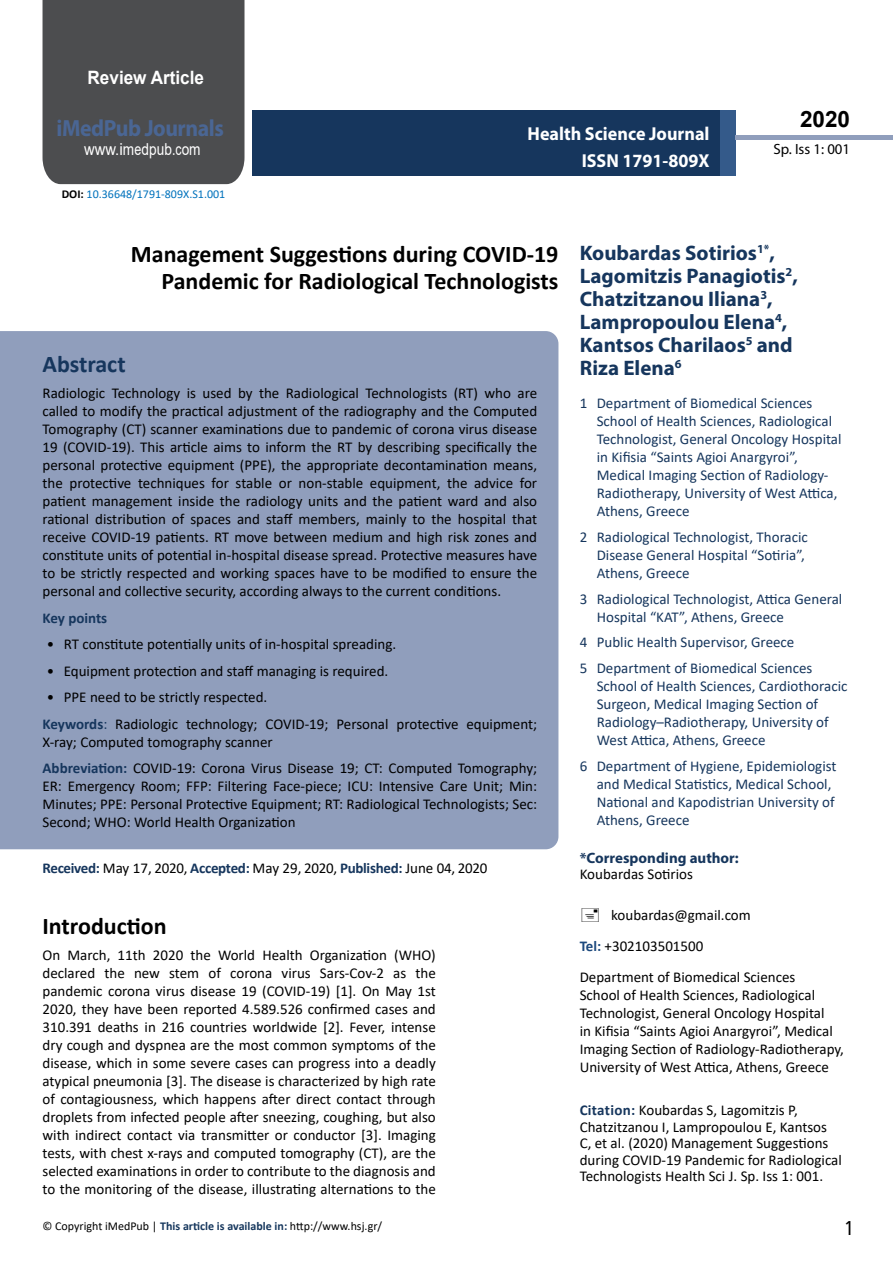
<style>
.page{position:relative;width:893px;height:1263px;background:#fff}
.page>*{position:absolute;margin:0;border:0;box-sizing:border-box;transform-origin:0 0}
.t1{font:25.5px "Tunga";color:#000}
.t2{font:700 24px/26.4px "Calibri";color:#000;text-align:right}
.t3{font:700 24px "Calibri";color:#16365d}
.t4{font:700 23.4px "Myriad Pro";letter-spacing:-.02em;color:#4a6694;scale:.93 1}
.t5{font:700 22.5px "Arial";color:#000}
.t6{font:700 21px/23.1px "Myriad Pro";color:#16365d}
.t7{font:700 18.75px/27.2px "Myriad Pro";color:#fff;text-align:right;scale:.96 1}
.t8{font:700 18.45px "Arial";color:#fff;scale:.93 1}
.t9{font:16.5px "Arial";letter-spacing:.005em;color:#fff;scale:.89 1}
.t10{font:15px/18px "Calibri";color:#000}
.t11{font:15px/18px "Calibri";color:#16365d}
.t12{font:15px "Calibri";letter-spacing:-.02em;color:#000}
.t13{font:700 15px "Myriad Pro";color:#16365d}
.t14{font:700 15px "Calibri";color:#16365d}
.t15{font:14.85px "Myriad Pro";color:#000}
.t16{font:12px "Calibri";color:#000}
.t17{font:12px "Calibri";color:#0072bc}
.s1{font-family:"Calibri"}
.s2{font-weight:700;color:#000}
.s3{font-weight:700;color:#16365d}
.s4{color:#16365d}
.s5{font-weight:700;color:#16375d}
.s6{font-weight:700;color:#1c497d}
</style>
<div class="page">
<div style="left:252px;top:110px;width:469px;height:66px;background:#16365d"></div>
<div style="left:720px;top:110px;width:16px;height:66px;background:#345a8a"></div>
<div style="left:736px;top:135px;width:157px;height:5px;background:#909ebc"></div>
<div style="left:43px;top:0;width:201px;height:184px;background:#4c4d4f"></div>
<div style="left:0;top:331px;width:558px;height:518px;background:#909ebc"></div>
<p class="t8" style="left:88px;top:64px;width:127px">Review Article</p>
<h3 class="t4" style="left:57px;top:113px;width:181px">iMedPub Journals</h3>
<p class="t9" style="left:84px;top:138px;width:132px">www.imedpub<span class="s1">.</span>com</p>
<p class="t17" style="left:62px;top:185px;width:165px"><span class="s2">DOI:</span> 10.36648/1791-809X.S1.001</p>
<p class="t7" style="left:528px;top:119px;width:191px">Health Science Journal<br>ISSN 1791-809X</p>
<h3 class="t5" style="left:800px;top:104px;width:52px">2020</h3>
<p class="t15" style="left:773px;top:140px;width:78px">Sp. Iss 1: 001</p>
<h2 class="t2" style="left:131px;top:241px;width:429px">Management Suggestions during COVID-19<br>Pandemic for Radiological Technologists</h2>
<h2 class="t3" style="left:43px;top:347px;width:85px">Abstract</h2>
<p class="t10" style="left:43px;top:384px;width:496px;text-align:justify">Radiologic Technology is used by the Radiological Technologists (RT) who are called to modify the practical adjustment of the radiography and the Computed Tomography (CT) scanner examinations due to pandemic of corona virus disease 19 (COVID-19). This article aims to inform the RT by describing specifically the personal protective equipment (PPE), the appropriate decontamination means, the protective techniques for stable or non-stable equipment, the advice for patient management inside the radiology units and the patient ward and also rational distribution of spaces and staff members, mainly to the hospital that receive COVID-19 patients. RT move between medium and high risk zones and constitute units of potential in-hospital disease spread. Protective measures have to be strictly respected and working spaces have to be modified to ensure the personal and collective security, according always to the current conditions.</p>
<p class="t14" style="left:43px;top:607px;width:66px">Key points</p>
<p class="t10" style="left:47px;top:635px;width:351px">• RT constitute potentially units of in-hospital spreading.</p>
<p class="t10" style="left:47px;top:661px;width:343px">• Equipment protection and staff managing is required.</p>
<p class="t10" style="left:43px;top:684px;width:496px;line-height:26.5px">• PPE need to be strictly respected.<br><span class="s3">Keywords</span><span class="s4">:</span> Radiologic technology; COVID-19; Personal protective equipment;</p>
<p class="t10" style="left:43px;top:728px;width:496px;line-height:26.5px">X-ray; Computed tomography scanner<br><span class="s3">Abbreviation:</span> COVID-19: Corona Virus Disease 19; CT: Computed Tomography;</p>
<p class="t10" style="left:43px;top:777px;width:496px;text-align:justify">ER: Emergency Room; FFP: Filtering Face-piece; ICU: Intensive Care Unit; Min:<br>Minutes; PPE: Personal Protective Equipment; RT: Radiological Technologists; Sec:<br>Second; WHO: World Health Organization</p>
<p class="t12" style="left:43px;top:858px;width:446px"><span class="s3">Received:</span> May 17, 2020, <span class="s3">Accepted:</span> May 29, 2020, <span class="s3">Published:</span> June 04, 2020</p>
<h2 class="t2" style="left:43px;top:912px;width:126px">Introduction</h2>
<p class="t10" style="left:43px;top:946px;width:395px;text-align:justify">On March, 11th 2020 the World Health Organization (WHO) declared the new stem of corona virus Sars-Cov-2 as the pandemic corona virus disease 19 (COVID-19) [1]. On May 1st 2020, they have been reported 4.589.526 confirmed cases and 310.391 deaths in 216 countries worldwide [2]. Fever, intense dry cough and dyspnea are the most common symptoms of the disease, which in some severe cases can progress into a deadly atypical pneumonia [3]. The disease is characterized by high rate of contagiousness, which happens after direct contact through droplets from infected people after sneezing, coughing, but also with indirect contact via transmitter or conductor [3]. Imaging tests, with chest x-rays and computed tomography (CT), are the selected examinations in order to contribute to the diagnosis and to the monitoring of the disease, illustrating alternations to the</p>
<p class="t16" style="left:43px;top:1217px;width:341px">© Copyright iMedPub | <span class="s5">This article is available in:</span> http://www.hsj.gr/</p>
<h3 class="t6" style="left:580px;top:241px;width:220px">Koubardas Sotirios<sup>1*</sup>,<br>Lagomitzis Panagiotis<sup>2</sup>,<br>Chatzitzanou Iliana<sup>3</sup>,<br>Lampropoulou Elena<sup>4</sup>,<br>Kantsos Charilaos<sup>5</sup> and<br>Riza Elena<sup>6</sup></h3>
<p class="t11" style="left:597px;top:394px;width:246px;text-indent:-17px">1 Department of Biomedical Sciences School of Health Sciences, Radiological Technologist, General Oncology Hospital in Kifisia “Saints Agioi Anargyroi”, Medical Imaging Section of Radiology-Radiotherapy, University of West Attica, Athens, Greece</p>
<p class="t11" style="left:597px;top:528px;width:213px;text-indent:-17px">2 Radiological Technologist, Thoracic<br>Disease General Hospital “Sotiria”,<br>Athens, Greece</p>
<p class="t11" style="left:597px;top:589px;width:247px;text-indent:-17px">3 Radiological Technologist, Attica General<br>Hospital “KAT”, Athens, Greece</p>
<p class="t11" style="left:580px;top:629px;width:234px;line-height:25.7px">4 Public Health Supervisor, Greece<br>5 Department of Biomedical Sciences</p>
<p class="t11" style="left:597px;top:677px;width:252px">School of Health Sciences, Cardiothoracic Surgeon, Medical Imaging Section of Radiology–Radiotherapy, University of West Attica, Athens, Greece</p>
<p class="t11" style="left:597px;top:756px;width:241px;text-indent:-17px">6 Department of Hygiene, Epidemiologist and Medical Statistics, Medical School, National and Kapodistrian University of Athens, Greece</p>
<p class="t13" style="left:580px;top:848px;width:161px">*Corresponding author:</p>
<p class="t10" style="left:580px;top:865px;width:115px">Koubardas Sotirios</p>
<p class="t10" style="left:580px;top:899px;width:217px;line-height:30.8px;text-indent:32px">koubardas@gmail.com<br><span class="s6">Tel:</span> +302103501500<br>Department of Biomedical Sciences</p>
<p class="t10" style="left:580px;top:985px;width:266px">School of Health Sciences, Radiological Technologist, General Oncology Hospital<br>in Kifisia “Saints Agioi Anargyroi”, Medical Imaging Section of Radiology-Radiotherapy, University of West Attica, Athens, Greece</p>
<p class="t10" style="left:580px;top:1101px;width:264px;line-height:16.5px"><span class="s3">Citation:</span> Koubardas S, Lagomitzis P, Chatzitzanou I, Lampropoulou E, Kantsos C, et al. (2020) Management Suggestions during COVID-19 Pandemic for Radiological Technologists Health Sci J. Sp. Iss 1: 001.</p>
<h1 class="t1" style="left:845px;top:1211px;width:9px">1</h1>
</div>
